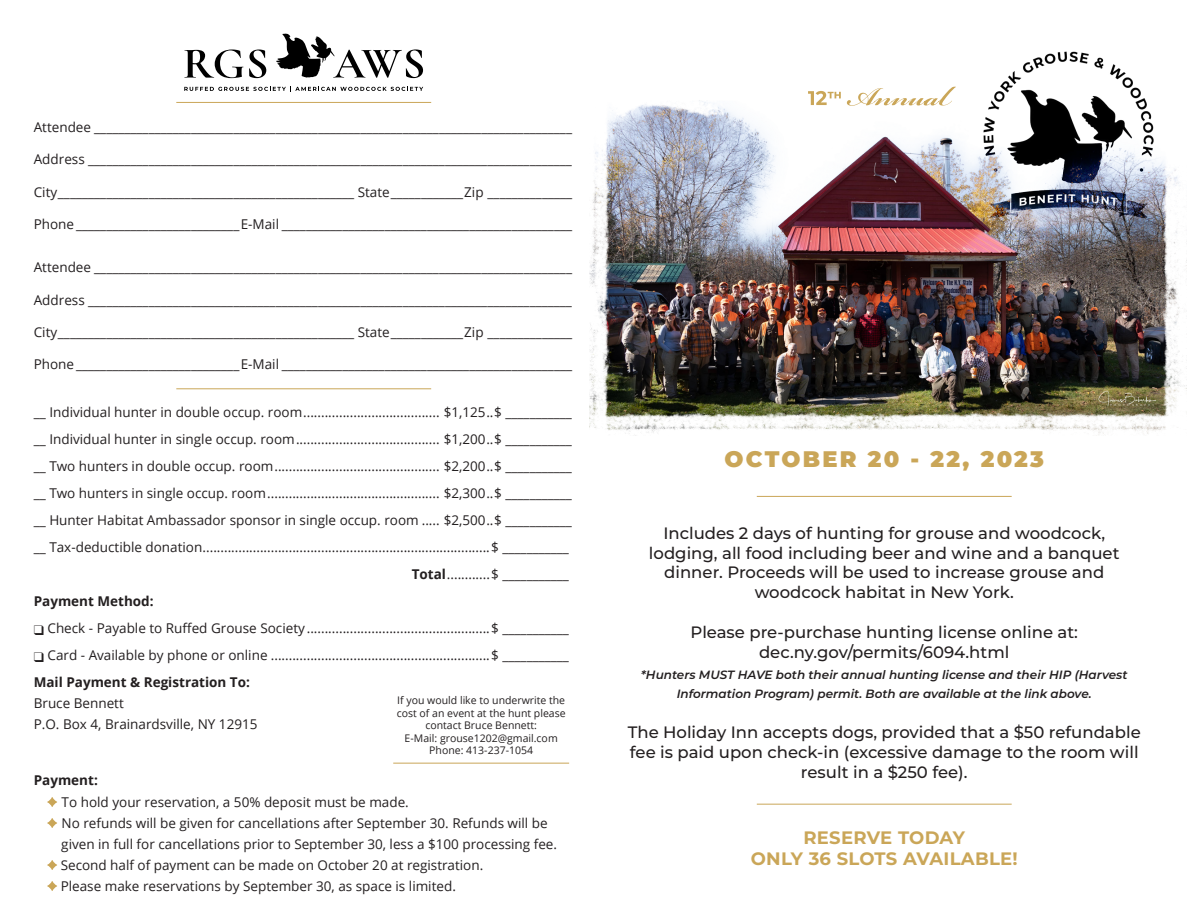
<style>
.page{position:relative;width:1188px;height:918px;background:#fff}
.page>*{position:absolute;margin:0;border:0;box-sizing:border-box;transform-origin:0 0}
.t1{font:900 22.5px "Montserrat";letter-spacing:.1em;color:#caa658}
.t2{font:700 18px "Montserrat";letter-spacing:.015em;color:#caa658}
.t3{font:500 16.5px/19.8px "Montserrat";color:#231f20;text-align:center}
.t4{font:13.5px/21px "Open Sans";color:#231f20}
.t5{font:700 13.5px "Open Sans";color:#231f20}
.t6{font:italic 600 12px/19.8px "Montserrat";color:#231f20;text-align:center}
.t7{font:10.5px/12.6px "Open Sans";color:#231f20;text-align:center}
.s1{font-weight:700}
</style>
<div class="page">
<img style="left:590px;top:51px;width:596px;height:384px">
<svg style="left:808px;top:87px;width:148px;height:19px"></svg>
<svg style="left:184px;top:87px;width:239px;height:5px"></svg>
<svg style="left:184px;top:50px;width:59px;height:28px"></svg>
<svg style="left:249px;top:50px;width:17px;height:28px"></svg>
<svg style="left:276px;top:33px;width:147px;height:45px"></svg>
<svg style="left:47px;top:797px;width:10px;height:10px"></svg>
<svg style="left:47px;top:818px;width:10px;height:10px"></svg>
<svg style="left:47px;top:860px;width:10px;height:10px"></svg>
<svg style="left:47px;top:881px;width:10px;height:10px"></svg>
<hr style="left:176px;top:102px;width:255px;height:1px;background:#caa658">
<hr style="left:176px;top:388px;width:255px;height:1px;background:#caa658">
<hr style="left:757px;top:496px;width:255px;height:1px;background:#caa658">
<hr style="left:757px;top:804px;width:255px;height:1px;background:#caa658">
<hr style="left:393px;top:763px;width:176px;height:1px;background:#caa658">
<p class="t4" style="left:34px;top:116px;width:540px">Attendee _______________________________________________________________________________</p>
<p class="t4" style="left:34px;top:148px;width:540px">Address ________________________________________________________________________________</p>
<p class="t4" style="left:34px;top:181px;width:540px">City_________________________________________________ State____________Zip ______________</p>
<p class="t4" style="left:34px;top:213px;width:540px">Phone ___________________________E-Mail ________________________________________________</p>
<p class="t4" style="left:34px;top:256px;width:540px">Attendee _______________________________________________________________________________</p>
<p class="t4" style="left:34px;top:289px;width:540px">Address ________________________________________________________________________________</p>
<p class="t4" style="left:34px;top:321px;width:540px">City_________________________________________________ State____________Zip ______________</p>
<p class="t4" style="left:34px;top:354px;width:540px">Phone ___________________________E-Mail ________________________________________________</p>
<p class="t4" style="left:34px;top:401px;width:540px">__ Individual hunter in double occup. room...................................... $1,125..$ ___________</p>
<p class="t4" style="left:34px;top:428px;width:540px">__ Individual hunter in single occup. room........................................ $1,200..$ ___________</p>
<p class="t4" style="left:34px;top:455px;width:540px">__ Two hunters in double occup. room.............................................. $2,200..$ ___________</p>
<p class="t4" style="left:34px;top:482px;width:540px">__ Two hunters in single occup. room................................................ $2,300..$ ___________</p>
<p class="t4" style="left:34px;top:509px;width:540px">__ Hunter Habitat Ambassador sponsor in single occup. room ..... $2,500..$ ___________</p>
<p class="t4" style="left:34px;top:536px;width:537px">__ Tax-deductible donation................................................................................$ ___________</p>
<p class="t4" style="left:412px;top:563px;width:159px"><span class="s1">Total</span>............$ ___________</p>
<p class="t5" style="left:34px;top:592px;width:121px">Payment Method:</p>
<p class="t4" style="left:34px;top:617px;width:537px">❑ Check - Payable to Ruffed Grouse Society ...................................................$ ___________</p>
<p class="t4" style="left:34px;top:644px;width:537px">❑ Card - Available by phone or online .............................................................$ ___________</p>
<p class="t5" style="left:34px;top:673px;width:218px">Mail Payment &amp; Registration To:</p>
<p class="t4" style="left:34px;top:692px;width:92px">Bruce Bennett</p>
<p class="t4" style="left:34px;top:713px;width:225px">P.O. Box 4, Brainardsville, NY 12915</p>
<p class="t7" style="left:397px;top:694px;width:170px">If you would like to underwrite the cost of an event at the hunt please contact Bruce Bennett:</p>
<p class="t7" style="left:405px;top:731px;width:155px">E-Mail: grouse1202@gmail.com</p>
<p class="t7" style="left:429px;top:744px;width:105px">Phone: 413-237-1054</p>
<p class="t5" style="left:34px;top:770px;width:66px">Payment:</p>
<p class="t4" style="left:62px;top:791px;width:349px">To hold your reservation, a 50% deposit must be made.</p>
<p class="t4" style="left:61px;top:812px;width:497px">No refunds will be given for cancellations after September 30. Refunds will be given in full for cancellations prior to September 30, less a $100 processing fee.</p>
<p class="t4" style="left:61px;top:854px;width:424px">Second half of payment can be made on October 20 at registration.</p>
<p class="t4" style="left:61px;top:875px;width:397px">Please make reservations by September 30, as space is limited.</p>
<p class="t1" style="left:724px;top:442px;width:321px">OCTOBER 20 - 22, 2023</p>
<p class="t3" style="left:649px;top:522px;width:472px">Includes 2 days of hunting for grouse and woodcock, lodging, all food including beer and wine and a banquet dinner. Proceeds will be used to increase grouse and woodcock habitat in New York.</p>
<p class="t3" style="left:690px;top:621px;width:389px">Please pre-purchase hunting license online at:</p>
<p class="t3" style="left:759px;top:641px;width:252px">dec.ny.gov/permits/6094.html</p>
<p class="t6" style="left:641px;top:664px;width:488px">*Hunters MUST HAVE both their annual hunting license and their HIP (Harvest<br>Information Program) permit. Both are available at the link above.</p>
<p class="t3" style="left:628px;top:722px;width:515px">The Holiday Inn accepts dogs, provided that a $50 refundable fee is paid upon check-in (excessive damage to the room will result in a $250 fee).</p>
<p class="t2" style="left:803px;top:824px;width:163px">RESERVE TODAY</p>
<p class="t2" style="left:751px;top:846px;width:268px">ONLY 36 SLOTS AVAILABLE!</p>
</div>
